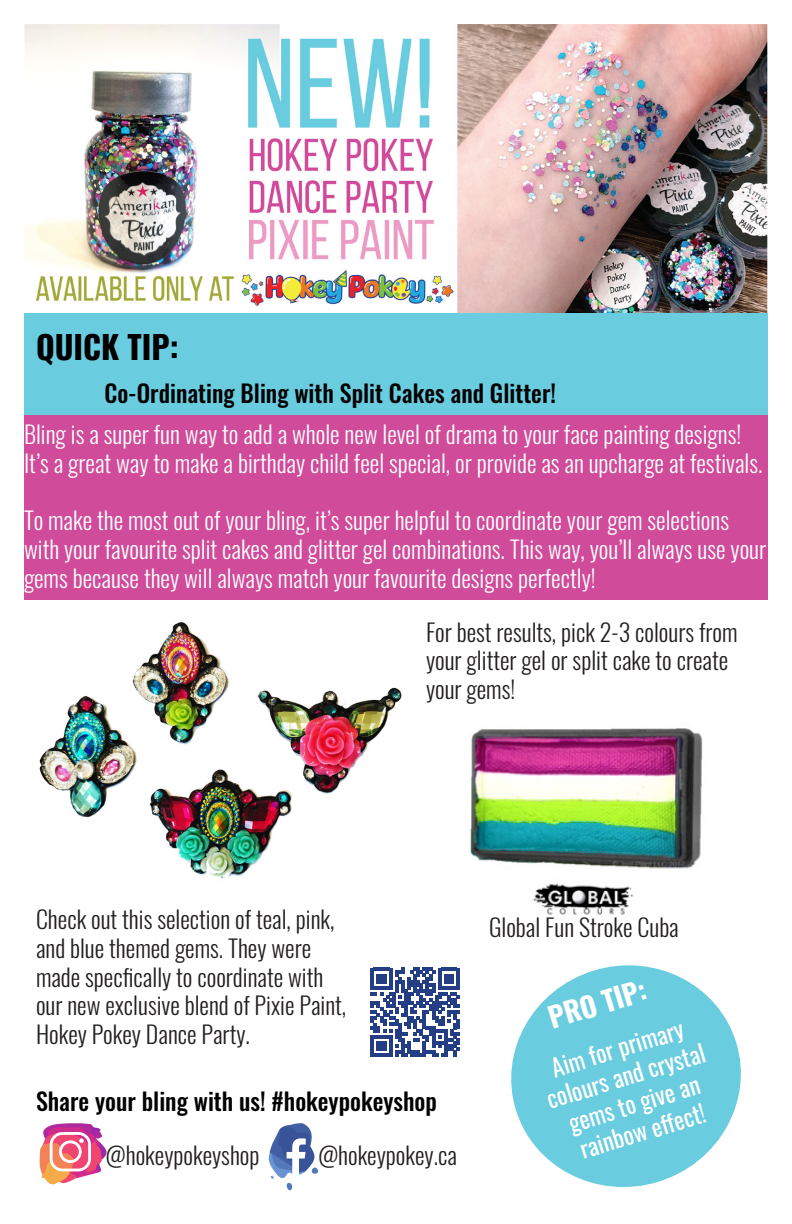
<style>
.page{position:relative;width:792px;height:1224px;background:#fff}
.page>*{position:absolute;margin:0;border:0;box-sizing:border-box;transform-origin:0 0}
.t1{font:700 32px "Oswald";color:#000}
.t2{font:700 28px "Oswald";color:#fff}
.t3{font:300 24px/28.8px "Oswald";color:#fff}
.t4{font:300 24px/28.8px "Oswald";color:#231f20}
.t5{font:500 24px "Oswald";color:#000}
.t6{font:24px/28.8px "Oswald";color:#fff;text-align:center}
</style>
<div class="page">
<img style="left:470px;top:728px;width:233px;height:187px">
<svg style="left:511px;top:965px;width:230px;height:222px;fill:#69ccdf"></svg>
<div style="left:24px;top:314px;width:744px;height:102px;background:#69ccdf"></div>
<img style="left:24px;top:24px;width:744px;height:289px">
<div style="left:24px;top:415px;width:744px;height:185px;background:#d04b9a"></div>
<svg style="left:40px;top:1123px;width:67px;height:61px"></svg>
<svg style="left:269px;top:1123px;width:49px;height:67px"></svg>
<svg style="left:371px;top:968px;width:89px;height:89px"></svg>
<img style="left:39px;top:622px;width:363px;height:257px">
<p class="t1" style="left:36px;top:330px;width:144px">QUICK TIP:</p>
<p class="t5" style="left:104px;top:381px;width:453px">Co-Ordinating Bling with Split Cakes and Glitter!</p>
<p class="t3" style="left:24px;top:417px;width:740px">Bling is a super fun way to add a whole new level of drama to your face painting designs!<br>It’s a great way to make a birthday child feel special, or provide as an upcharge at festivals.</p>
<p class="t3" style="left:24px;top:503px;width:744px">To make the most out of your bling, it’s super helpful to coordinate your gem selections with your favourite split cakes and glitter gel combinations. This way, you’ll always use your gems because they will always match your favourite designs perfectly!</p>
<p class="t4" style="left:426px;top:615px;width:313px">For best results, pick 2-3 colours from your glitter gel or split cake to create your gems!</p>
<p class="t4" style="left:36px;top:902px;width:312px">Check out this selection of teal, pink, and blue themed gems. They were made specfically to coordinate with our new exclusive blend of Pixie Paint, Hokey Pokey Dance Party.</p>
<p class="t5" style="left:36px;top:1089px;width:402px">Share your bling with us! #hokeypokeyshop</p>
<p class="t4" style="left:106px;top:1138px;width:155px">@hokeypokeyshop</p>
<p class="t4" style="left:318px;top:1138px;width:140px">@hokeypokey.ca</p>
<p class="t4" style="left:489px;top:910px;width:191px">Global Fun Stroke Cuba</p>
<p class="t2" style="left:545px;top:1004px;width:102px;rotate:-17deg">PRO TIP:</p>
<p class="t6" style="left:534px;top:1056px;width:166px;rotate:-17deg">Aim for primary colours and crystal gems to give an rainbow eff ect!</p>
</div>
